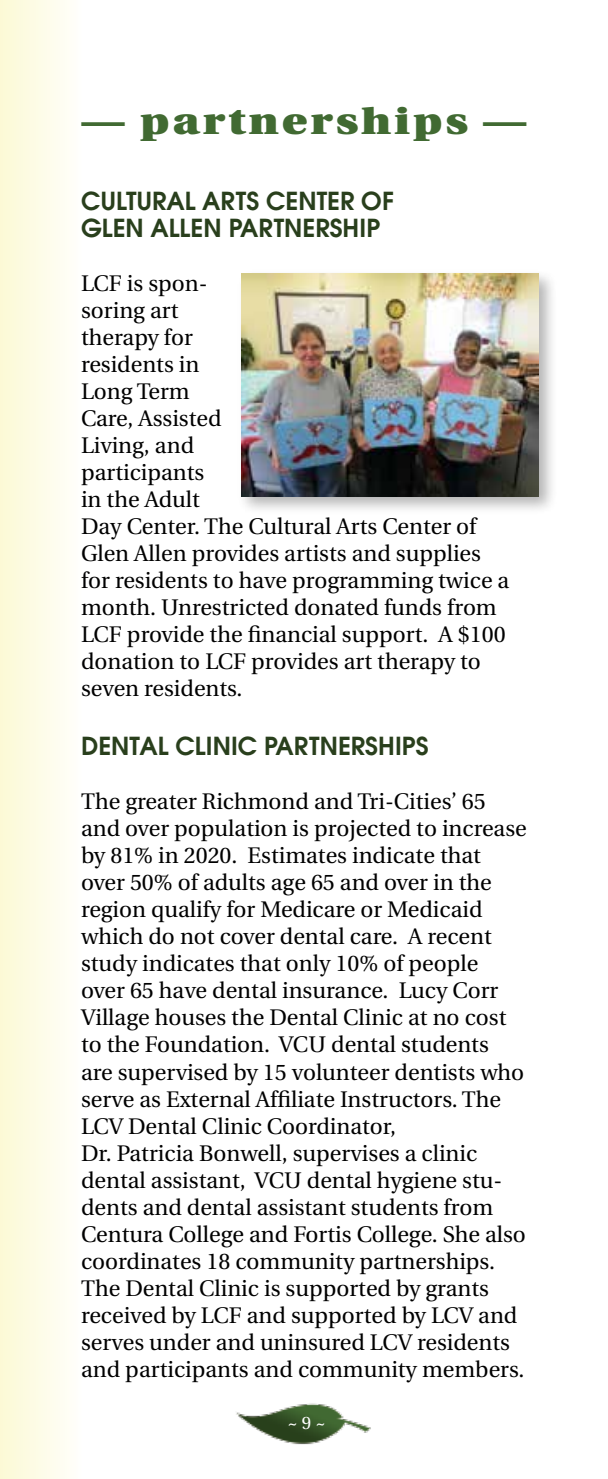
<style>
.page{position:relative;width:608px;height:1479px;background:#fff}
.page>*{position:absolute;margin:0;border:0;box-sizing:border-box;transform-origin:0 0}
.t1{font:900 36px "Utopia";letter-spacing:.07em;color:#416a32;scale:1.2 1}
.t2{font:600 24.75px "Avant Garde";color:#293f1c}
.t3{font:22.5px/27px "Utopia";color:#000}
.t4{font:18px "Utopia";color:#fff}
</style>
<div class="page">
<div style="left:0;top:0;width:81px;height:1478px;background:linear-gradient(to right,#fcf9d5,#fffffb)"></div>
<img style="left:236px;top:1403px;width:135px;height:42px">
<div style="left:237px;top:268px;width:320px;height:247px;background:#000;opacity:.3"></div>
<img style="left:242px;top:274px;width:296px;height:222px">
<h1 class="t1" style="left:81px;top:101px;width:372px">— partnerships —</h1>
<p class="t2" style="left:81px;top:185px;width:61px">CULTURA</p>
<p class="t2" style="left:185px;top:185px;width:49px">L ARTS</p>
<p class="t2" style="left:266px;top:185px;width:34px">CENTER</p>
<p class="t2" style="left:361px;top:185px;width:17px">OF</p>
<p class="t2" style="left:81px;top:212px;width:175px">GLEN ALLEN PARTNERS</p>
<p class="t2" style="left:342px;top:212px;width:28px">HIP</p>
<p class="t3" style="left:81px;top:270px;width:430px">LCF is spon-<br>soring art<br>therapy for<br>residents in<br>Long Term<br>Care, Assisted<br>Living, and<br>participants<br>in the Adult<br>Day Center. The Cultural Arts Center of<br>Glen Allen provides artists and supplies for residents to have programming twice a month. Unrestricted donated funds from<br>LCF provide the financial support. A $100 donation to LCF provides art therapy to seven residents.</p>
<p class="t2" style="left:81px;top:730px;width:33px">DENTA</p>
<p class="t2" style="left:158px;top:730px;width:62px">L CLINIC</p>
<p class="t2" style="left:264px;top:730px;width:27px">PARTNERS</p>
<p class="t2" style="left:378px;top:730px;width:52px">HIPS</p>
<p class="t3" style="left:81px;top:788px;width:447px">The greater Richmond and Tri-Cities’ 65 and over population is projected to increase by 81% in 2020. Estimates indicate that over 50% of adults age 65 and over in the region qualify for Medicare or Medicaid which do not cover dental care. A recent study indicates that only 10% of people over 65 have dental insurance. Lucy Corr Village houses the Dental Clinic at no cost to the Foundation. VCU dental students<br>are supervised by 15 volunteer dentists who serve as External Affiliate Instructors. The LCV Dental Clinic Coordinator,<br>Dr. Patricia Bonwell, supervises a clinic dental assistant, VCU dental hygiene stu&shy;dents and dental assistant students from Centura College and Fortis College. She also coordinates 18 community partnerships.<br>The Dental Clinic is supported by grants received by LCF and supported by LCV and serves under and uninsured LCV residents and participants and community members.</p>
<p class="t4" style="left:287px;top:1412px;width:40px">~ 9 ~</p>
<p class="t4" style="left:302px;top:1412px;width:11px">1</p>
</div>
